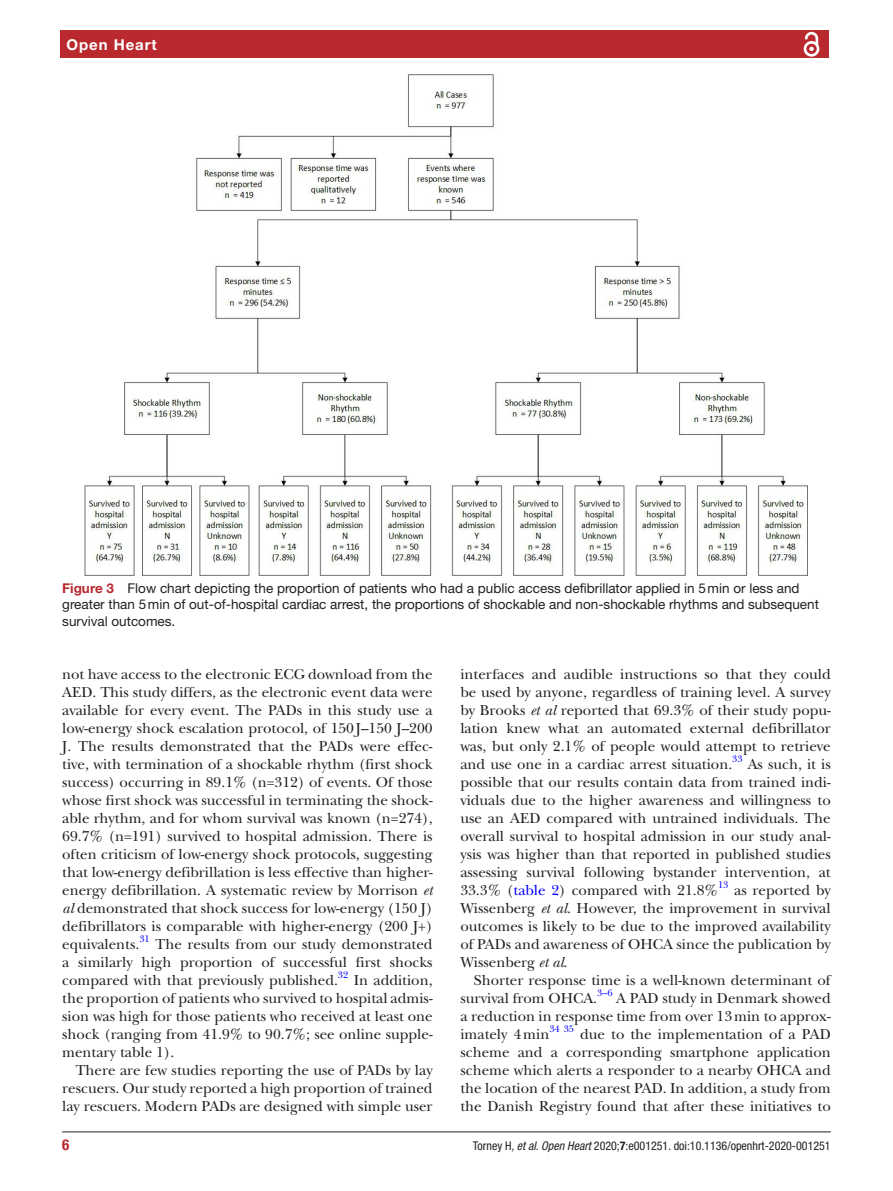
<style>
.page{position:relative;width:893px;height:1191px;background:#fff}
.page>*{position:absolute;margin:0;border:0;box-sizing:border-box;transform-origin:0 0}
.t1{font:15px/18px "New Baskerville";color:#231f20;text-align:justify}
.t2{font:700 15px "Helvetica Neue LT Std";letter-spacing:.065em;color:#fff}
.t3{font:700 condensed 15px "Helvetica Neue LT Std";color:#b9292e}
.t4{font:13.5px/16.2px "Helvetica Neue LT Std";color:#231f20}
.t5{font:condensed 12px "Helvetica Neue LT Std";color:#231f20}
.t6{font:9.9px "New Baskerville";color:#00f}
.s1{font-weight:700;color:#b9292e}
.s2{font-style:italic}
.s3{color:#00f}
.s4{font-weight:700}
</style>
<div class="page">
<div style="left:61px;top:31px;width:768px;height:27px;background:#b9292e"></div>
<hr style="left:62px;top:1131px;width:769px;height:1px;background:#231f20">
<svg style="left:803px;top:31px;width:17px;height:26px"></svg>
<img style="left:85px;top:74px;width:723px;height:501px">
<p class="t2" style="left:66px;top:35px;width:92px">Open Heart</p>
<p class="t4" style="left:62px;top:580px;width:758px"><span class="s1">Figure 3</span> Flow chart depicting the proportion of patients who had a public access defibrillator applied in 5min or less and greater than 5min of out-of-hospital cardiac arrest, the proportions of shockable and non-shockable rhythms and subsequent survival outcomes.</p>
<p class="t1" style="left:62px;top:665px;width:372px">not have access to the electronic ECG download from the AED. This study differs, as the electronic event data were available for every event. The PADs in this study use a low-energy shock escalation protocol, of 150J–150 J–200<br>J. The results demonstrated that the PADs were effec&shy;tive, with termination of a shockable rhythm (first shock success) occurring in 89.1% (n=312) of events. Of those whose first shock was successful in terminating the shock&shy;able rhythm, and for whom survival was known (n=274), 69.7% (n=191) survived to hospital admission. There is often criticism of low-energy shock protocols, suggesting that low-energy defibrillation is less effective than higher&shy;energy defibrillation. A systematic review by Morrison <span class="s2">et al</span> demonstrated that shock success for low-energy (150 J) defibrillators is comparable with higher-energy (200 J+) equivalents.<sup>31</sup> The results from our study demonstrated a similarly high proportion of successful first shocks compared with that previously published.</p>
<p class="t6" style="left:338px;top:969px;width:12px">32</p>
<p class="t1" style="left:62px;top:971px;width:372px;text-indent:291px">In addition, the proportion of patients who survived to hospital admis&shy;sion was high for those patients who received at least one shock (ranging from 41.9% to 90.7%; see online supple&shy;mentary table 1).</p>
<p class="t1" style="left:62px;top:1061px;width:372px;text-indent:14px">There are few studies reporting the use of PADs by lay rescuers. Our study reported a high proportion of trained lay rescuers. Modern PADs are designed with simple user</p>
<p class="t1" style="left:460px;top:665px;width:372px">interfaces and audible instructions so that they could be used by anyone, regardless of training level. A survey by Brooks <span class="s2">et al</span> reported that 69.3% of their study popu&shy;lation knew what an automated external defibrillator was, but only 2.1% of people would attempt to retrieve and use one in a cardiac arrest situation.</p>
<p class="t6" style="left:732px;top:753px;width:12px">33</p>
<p class="t1" style="left:460px;top:755px;width:372px;text-indent:287px">As such, it is possible that our results contain data from trained indi&shy;viduals due to the higher awareness and willingness to use an AED compared with untrained individuals. The overall survival to hospital admission in our study anal&shy;ysis was higher than that reported in published studies assessing survival following bystander intervention, at 33.3% (<span class="s3">table 2</span>) compared with 21.8%<sup>13</sup> as reported by Wissenberg <span class="s2">et al</span>. However, the improvement in survival outcomes is likely to be due to the improved availability of PADs and awareness of OHCA since the publication by Wissenberg <span class="s2">et al</span>.</p>
<p class="t1" style="left:460px;top:971px;width:372px;text-indent:14px">Shorter response time is a well-known determinant of survival from OHCA.<sup>3–6</sup> A PAD study in Denmark showed a reduction in response time from over 13min to approx&shy;imately 4min</p>
<p class="t6" style="left:549px;top:1023px;width:26px">34 35</p>
<p class="t1" style="left:460px;top:1025px;width:372px;text-indent:120px">due to the implementation of a PAD scheme and a corresponding smartphone application scheme which alerts a responder to a nearby OHCA and the location of the nearest PAD. In addition, a study from the Danish Registry found that after these initiatives to</p>
<p class="t3" style="left:62px;top:1135px;width:9px">6</p>
<p class="t5" style="left:473px;top:1139px;width:359px">Torney H<span class="s2">, et al. Open Heart</span> 2020;<span class="s4">7</span>:e001251. doi:10.1136/openhrt-2020-001251</p>
</div>
